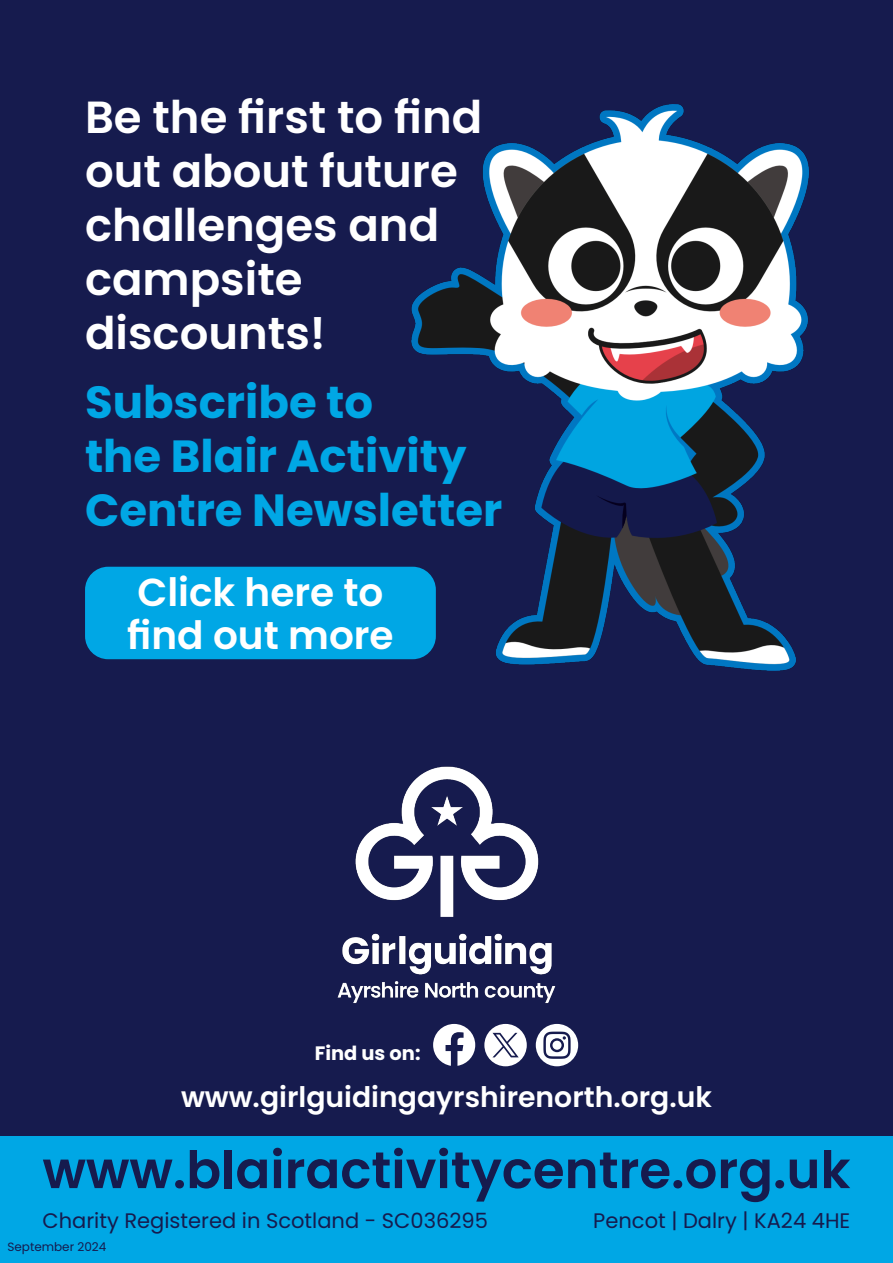
<style>
.page{position:relative;width:893px;height:1263px;background:#161b4e}
.page>*{position:absolute;margin:0;border:0;box-sizing:border-box;transform-origin:0 0}
.t1{font:600 51.45px "Poppins";color:#161b4e}
.t2{font:600 45px "Poppins";color:#fff}
.t3{font:700 45px "Poppins";color:#00a7e5}
.t4{font:600 39px "Poppins";color:#fff}
.t5{font:600 28.35px "Poppins";color:#fff}
.t6{font:21px "Poppins";color:#161b4e}
.t7{font:700 19.35px "Poppins";color:#fff}
.t8{font:12px "Poppins";color:#161b4e}
</style>
<div class="page">
<div style="left:0;top:1136px;width:893px;height:127px;background:#00a7e5"></div>
<img style="left:337px;top:766px;width:219px;height:238px">
<svg style="left:433px;top:1024px;width:42px;height:42px"></svg>
<svg style="left:484px;top:1024px;width:43px;height:42px"></svg>
<svg style="left:536px;top:1024px;width:42px;height:42px"></svg>
<img style="left:412px;top:105px;width:396px;height:565px">
<div style="left:85px;top:567px;width:351px;height:92px;background:#00a7e5;border-radius:23px"></div>
<p class="t2" style="left:85px;top:85px;width:399px">Be the first to find</p>
<p class="t2" style="left:85px;top:139px;width:374px">out about future</p>
<p class="t2" style="left:85px;top:193px;width:356px">challenges and</p>
<p class="t2" style="left:85px;top:247px;width:219px">campsite</p>
<p class="t2" style="left:85px;top:301px;width:242px">discounts!</p>
<p class="t3" style="left:85px;top:371px;width:290px">Subscribe to</p>
<p class="t3" style="left:85px;top:425px;width:383px">the Blair Activity</p>
<p class="t3" style="left:85px;top:479px;width:419px">Centre Newsletter</p>
<p class="t4" style="left:137px;top:565px;width:248px">Click here to</p>
<p class="t4" style="left:127px;top:608px;width:268px">find out more</p>
<p class="t7" style="left:315px;top:1039px;width:107px">Find us on:</p>
<p class="t5" style="left:181px;top:1077px;width:532px">www.girlguidingayrshirenorth.org.uk</p>
<p class="t1" style="left:43px;top:1134px;width:809px">www.blairactivitycentre.org.uk</p>
<p class="t6" style="left:43px;top:1206px;width:447px">Charity Registered in Scotland - SC036295</p>
<p class="t6" style="left:593px;top:1206px;width:259px">Pencot | Dalry | KA24 4HE</p>
<p class="t8" style="left:7px;top:1238px;width:100px">September 2024</p>
</div>
